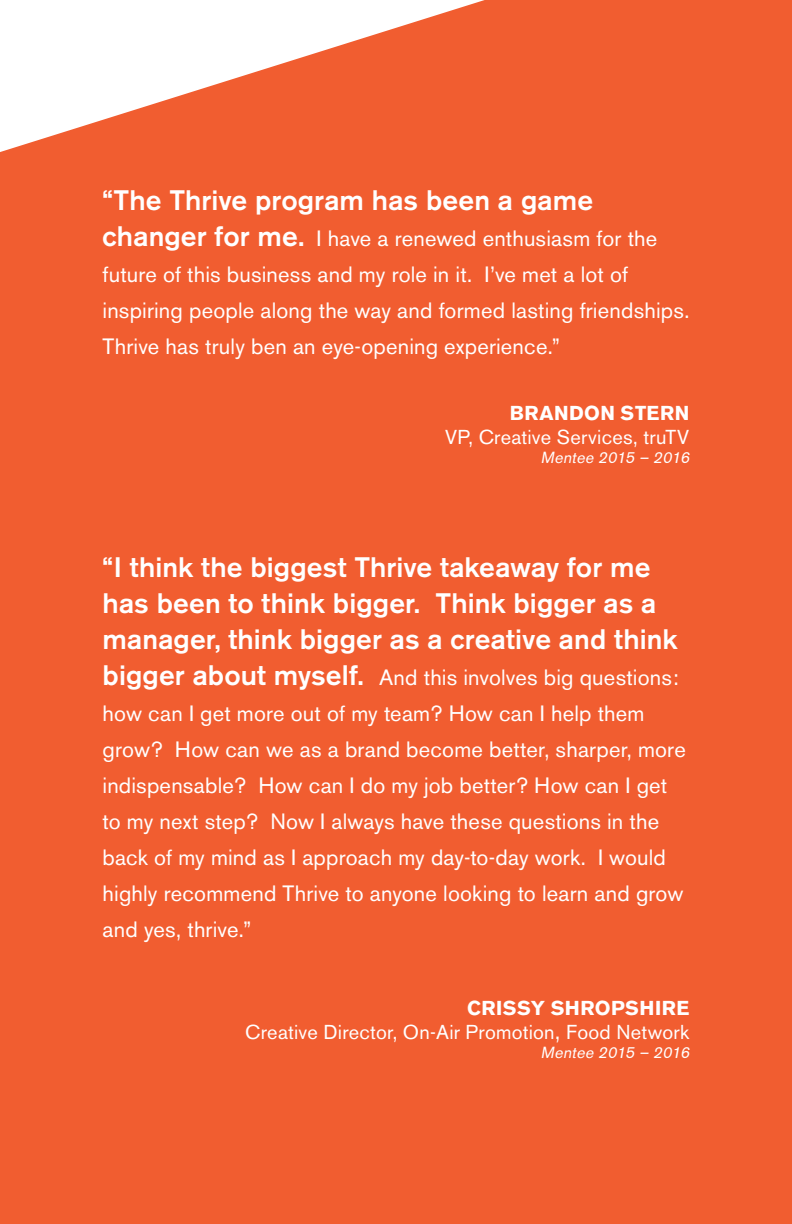
<style>
.page{position:relative;width:792px;height:1224px;background:#f15d30}
.page>*{position:absolute;margin:0;border:0;box-sizing:border-box;transform-origin:0 0}
.t1{font:500 28px/36px "Akzidenz Grotesk BE";letter-spacing:.005em;color:#fff}
.t2{font:22px/36px "Akzidenz Grotesk BE";letter-spacing:.01em;color:#fff}
.t3{font:20px/24px "Akzidenz Grotesk BE";letter-spacing:.015em;color:#fff;text-align:right}
.t4{font:700 20px "Akzidenz Grotesk BE";letter-spacing:.025em;color:#fff}
.t5{font:italic 16px "Akzidenz Grotesk BE";color:#fff}
.s1{font-weight:500;font-size:28px}
.s2{font-weight:700}
.s3{font-size:22px}
</style>
<div class="page">
<svg style="left:0;top:0;width:485px;height:152px"></svg>
<p class="t1" style="left:103px;top:182px;width:492px">“The Thrive program has been a game</p>
<p class="t2" style="left:103px;top:220px;width:588px"><span class="s1">changer for me.</span> I have a renewed enthusiasm for the future of this business and my role in it. I’ve met a lot of inspiring people along the way and formed lasting friendships.<br>Thrive has truly ben an eye-opening experience.”</p>
<p class="t4" style="left:510px;top:401px;width:181px">BRANDON STERN</p>
<p class="t3" style="left:445px;top:425px;width:246px">VP, Creative Services, truTV</p>
<p class="t5" style="left:541px;top:448px;width:153px">Mentee 2015 – 2016</p>
<p class="t1" style="left:103px;top:549px;width:577px">“I think the biggest Thrive takeaway for me has been to think bigger. Think bigger as a manager, think bigger as a creative and think</p>
<p class="t2" style="left:103px;top:660px;width:585px"><span class="s1">bigger about myself.</span> And this involves big questions: how can I get more out of my team? How can I help them grow? How can we as a brand become better, sharper, more indispensable? How can I do my job better? How can I get to my next step? Now I always have these questions in the back of my mind as I approach my day-to-day work. I would highly recommend Thrive to anyone looking to learn and grow and yes, thrive.”</p>
<p class="t3" style="left:245px;top:996px;width:446px"><span class="s2">CRISSY SHROPSHIRE<br></span>Creative Director, On-Air Promotion<span class="s3">,</span> Food Network</p>
<p class="t5" style="left:541px;top:1043px;width:153px">Mentee 2015 – 2016</p>
</div>
